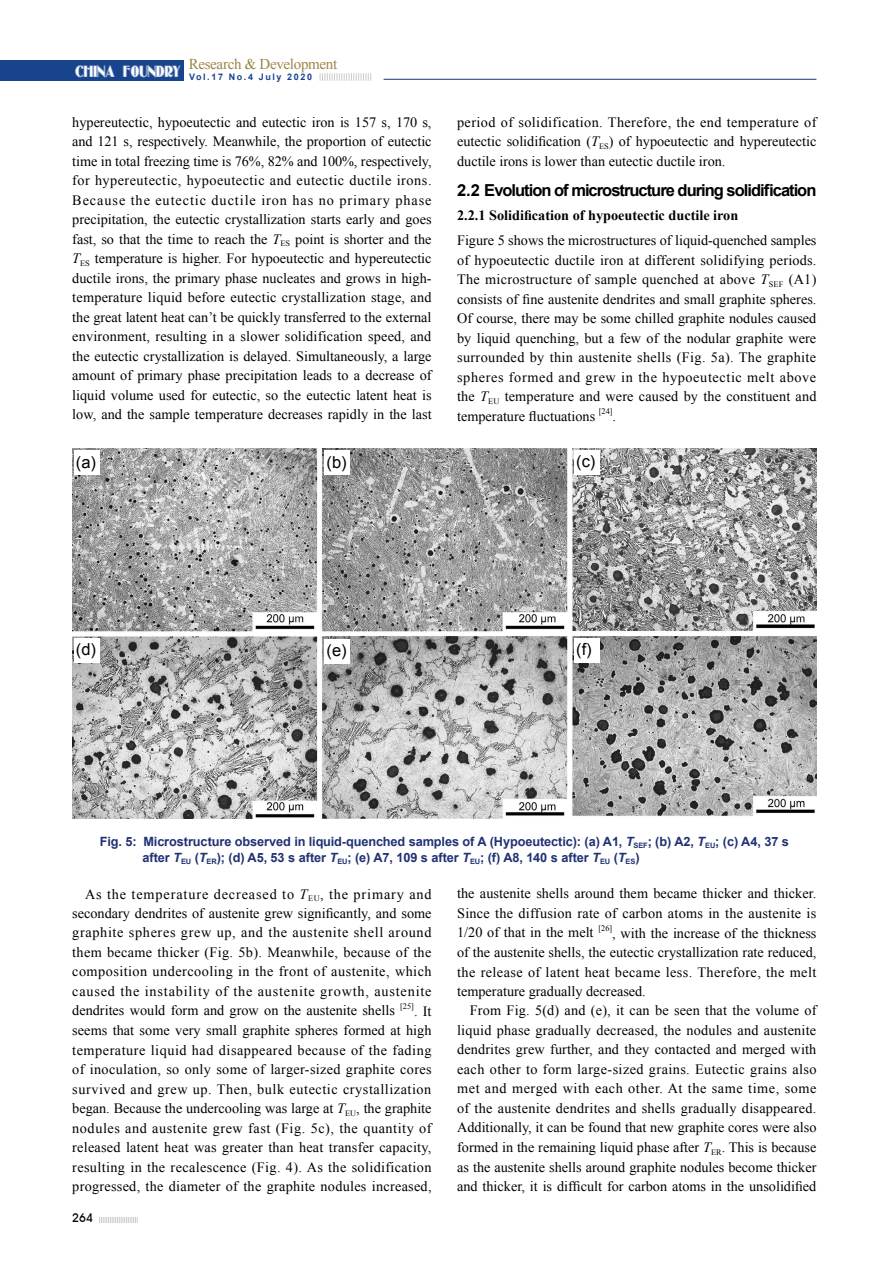
<style>
.page{position:relative;width:893px;height:1263px;background:#fff}
.page>*{position:absolute;margin:0;border:0;box-sizing:border-box;transform-origin:0 0}
.t1{font:700 16.5px "Arial";letter-spacing:-.06em;color:#000}
.t2{font:16.5px "Arial";color:#000}
.t3{font:15px "Times New Roman";letter-spacing:-.02em;color:#9d8447}
.t4{font:14.25px/19.5px "Times New Roman";color:#000;text-align:justify}
.t5{font:700 14.25px "Times New Roman";color:#000}
.t6{font:700 12.75px/16.4px "Arial";letter-spacing:-.01em;color:#213174}
.t7{font:500 12px "Avant Garde IT Cby BT";color:#000}
.t8{font:700 9px "Arial";letter-spacing:.18em;color:#18448e}
.t9{font:8.25px "Times New Roman";color:#000}
.s1{font-style:italic}
</style>
<div class="page">
<svg style="left:99px;top:1217px;width:39px;height:6px"></svg>
<div style="left:0;top:60px;width:184px;height:21px;background:#18448e"></div>
<svg style="left:320px;top:73px;width:51px;height:8px"></svg>
<hr style="left:384px;top:79px;width:432px;height:1px;background:#213174">
<img style="left:73px;top:448px;width:743px;height:370px">
<div style="left:74px;top:450px;width:26px;height:25px;background:#fff"></div>
<div style="left:324px;top:450px;width:26px;height:25px;background:#fff"></div>
<div style="left:574px;top:450px;width:26px;height:24px;background:#fff"></div>
<div style="left:74px;top:638px;width:26px;height:24px;background:#fff"></div>
<div style="left:324px;top:639px;width:26px;height:24px;background:#fff"></div>
<div style="left:574px;top:638px;width:26px;height:24px;background:#fff"></div>
<p class="t3" style="left:189px;top:54px;width:150px">Research &amp; Development</p>
<p class="t8" style="left:75px;top:70px;width:238px"><sup>CHINA</sup> <sup>FOUNDRY</sup> Vol.17 No.4 July 2020</p>
<p class="t4" style="left:72px;top:112px;width:361px">hypereutectic, hypoeutectic and eutectic iron is 157 s, 170 s, and 121 s, respectively. Meanwhile, the proportion of eutectic time in total freezing time is 76%, 82% and 100%, respectively, for hypereutectic, hypoeutectic and eutectic ductile irons.<br>Because the eutectic ductile iron has no primary phase precipitation, the eutectic crystallization starts early and goes fast, so that the time to reach the <span class="s1">T</span><sub>ES</sub> point is shorter and the <span class="s1">T</span><sub>ES</sub> temperature is higher. For hypoeutectic and hypereutectic ductile irons, the primary phase nucleates and grows in high&shy;temperature liquid before eutectic crystallization stage, and the great latent heat can’t be quickly transferred to the external environment, resulting in a slower solidification speed, and the eutectic crystallization is delayed. Simultaneously, a large amount of primary phase precipitation leads to a decrease of liquid volume used for eutectic, so the eutectic latent heat is low, and the sample temperature decreases rapidly in the last</p>
<p class="t4" style="left:457px;top:112px;width:361px">period of solidification. Therefore, the end temperature of eutectic solidification (<span class="s1">T</span><sub>ES</sub>) of hypoeutectic and hypereutectic ductile irons is lower than eutectic ductile iron.</p>
<p class="t1" style="left:457px;top:179px;width:361px">2.2 Evolution of microstructure during solidification</p>
<p class="t5" style="left:457px;top:205px;width:283px">2.2.1 Solidification of hypoeutectic ductile iron</p>
<p class="t4" style="left:457px;top:231px;width:361px">Figure 5 shows the microstructures of liquid-quenched samples of hypoeutectic ductile iron at different solidifying periods.<br>The microstructure of sample quenched at above <span class="s1">T</span><sub>SEF</sub> (A1) consists of fine austenite dendrites and small graphite spheres.<br>Of course, there may be some chilled graphite nodules caused by liquid quenching, but a few of the nodular graphite were surrounded by thin austenite shells (Fig. 5a). The graphite spheres formed and grew in the hypoeutectic melt above the <span class="s1">T</span><sub>EU</sub> temperature and were caused by the constituent and temperature fluctuations</p>
<p class="t9" style="left:599px;top:406px;width:15px">[24]</p>
<p class="t4" style="left:613px;top:406px;width:5px">.</p>
<p class="t2" style="left:76px;top:451px;width:22px">(a)</p>
<p class="t2" style="left:327px;top:451px;width:22px">(b)</p>
<p class="t2" style="left:576px;top:451px;width:21px">(c)</p>
<p class="t2" style="left:76px;top:639px;width:22px">(d)</p>
<p class="t2" style="left:327px;top:640px;width:22px">(e)</p>
<p class="t2" style="left:576px;top:639px;width:17px">(f)</p>
<p class="t6" style="left:142px;top:833px;width:648px;text-indent:-43px">Fig. 5: Microstructure observed in liquid-quenched samples of A (Hypoeutectic): (a) A1, <span class="s1">T</span><sub>SEF</sub>; (b) A2, <span class="s1">T</span><sub>EU</sub>; (c) A4, 37 s after <span class="s1">T</span><sub>EU</sub> (<span class="s1">T</span><sub>ER</sub>); (d) A5, 53 s after <span class="s1">T</span><sub>EU</sub>; (e) A7, 109 s after <span class="s1">T</span><sub>EU</sub>; (f) A8, 140 s after <span class="s1">T</span><sub>EU</sub> (<span class="s1">T</span><sub>ES</sub>)</p>
<p class="t4" style="left:72px;top:884px;width:361px;text-indent:13px">As the temperature decreased to <span class="s1">T</span><sub>EU</sub>, the primary and secondary dendrites of austenite grew significantly, and some graphite spheres grew up, and the austenite shell around them became thicker (Fig. 5b). Meanwhile, because of the composition undercooling in the front of austenite, which caused the instability of the austenite growth, austenite dendrites would form and grow on the austenite shells</p>
<p class="t9" style="left:400px;top:1000px;width:15px">[25]</p>
<p class="t4" style="left:72px;top:1001px;width:361px;text-indent:342px">. It seems that some very small graphite spheres formed at high temperature liquid had disappeared because of the fading of inoculation, so only some of larger-sized graphite cores survived and grew up. Then, bulk eutectic crystallization began. Because the undercooling was large at <span class="s1">T</span><sub>EU</sub>, the graphite nodules and austenite grew fast (Fig. 5c), the quantity of released latent heat was greater than heat transfer capacity, resulting in the recalescence (Fig. 4). As the solidification progressed, the diameter of the graphite nodules increased,</p>
<p class="t7" style="left:72px;top:1211px;width:22px">264</p>
<p class="t4" style="left:457px;top:884px;width:361px">the austenite shells around them became thicker and thicker.<br>Since the diffusion rate of carbon atoms in the austenite is 1/20 of that in the melt</p>
<p class="t9" style="left:598px;top:922px;width:15px">[26]</p>
<p class="t4" style="left:457px;top:923px;width:361px;text-indent:155px">, with the increase of the thickness of the austenite shells, the eutectic crystallization rate reduced, the release of latent heat became less. Therefore, the melt temperature gradually decreased.</p>
<p class="t4" style="left:457px;top:1001px;width:361px;text-indent:13px">From Fig. 5(d) and (e), it can be seen that the volume of liquid phase gradually decreased, the nodules and austenite dendrites grew further, and they contacted and merged with each other to form large-sized grains. Eutectic grains also met and merged with each other. At the same time, some of the austenite dendrites and shells gradually disappeared.<br>Additionally, it can be found that new graphite cores were also formed in the remaining liquid phase after <span class="s1">T</span><sub>ER</sub>. This is because as the austenite shells around graphite nodules become thicker and thicker, it is difficult for carbon atoms in the unsolidified</p>
</div>
